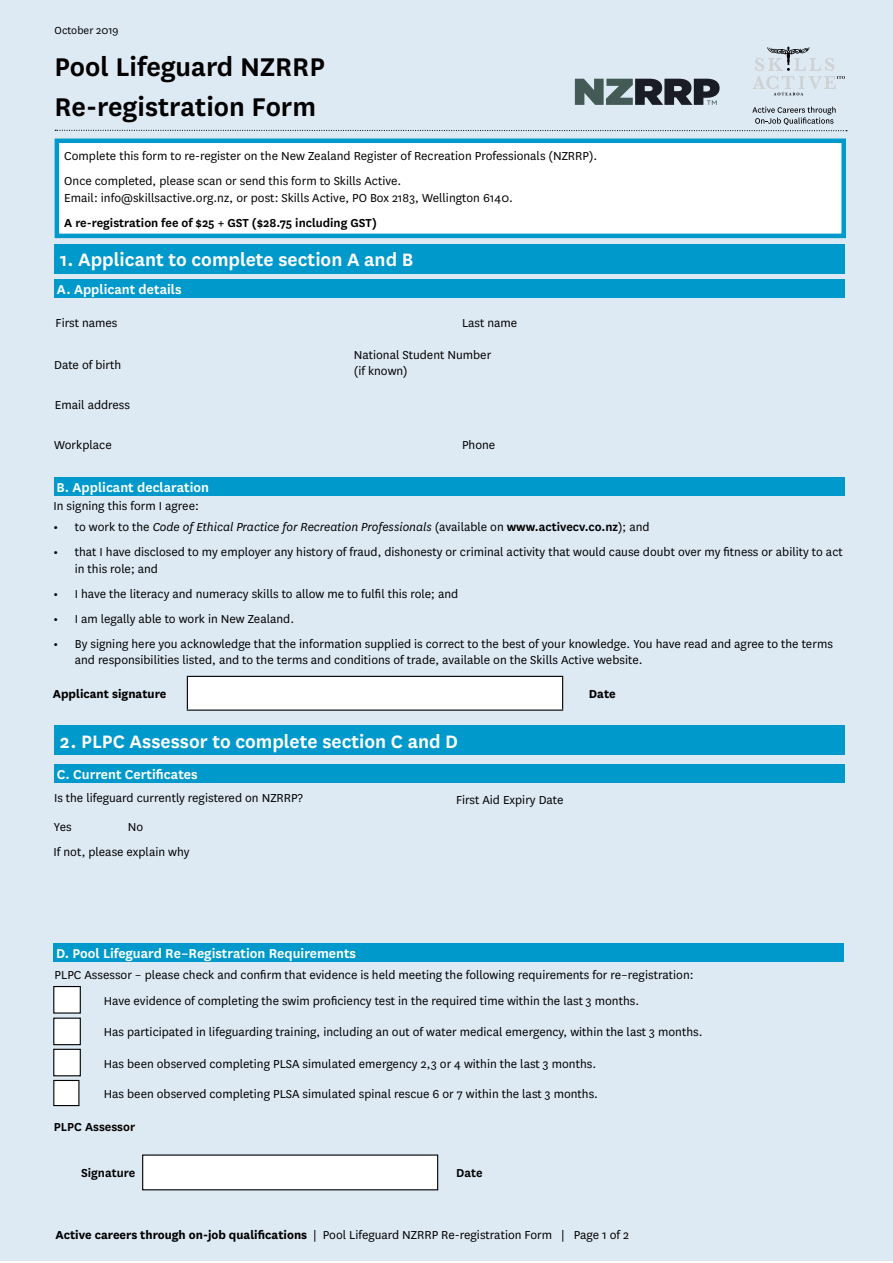
<style>
.page{position:relative;width:893px;height:1263px;background:#fff}
.page>*{position:absolute;margin:0;border:0;box-sizing:border-box;transform-origin:0 0}
.t1{font:600 30px/39.6px "National";color:#000}
.t2{font:600 21px "National";color:#fff}
.t3{font:600 15px "National";color:#fff}
.t4{font:13.5px/16.5px "National";color:#000}
.t5{font:italic 13.5px "National";color:#000}
.t6{font:600 13.5px "National";color:#000}
.t7{font:700 13.5px "National";color:#000}
.t8{font:12px "National";color:#000}
.s1{font-weight:600;font-style:normal}
.s2{font-style:normal}
.s3{font-weight:600}
.s4{font-weight:700}
</style>
<div class="page">
<div style="left:0;top:0;width:893px;height:1261px;background:#dde9f3"></div>
<div style="left:54px;top:244px;width:791px;height:29px;background:#0099cb"></div>
<div style="left:55px;top:138px;width:791px;height:100px;background:#fff;border:4px solid #0099cb"></div>
<div style="left:54px;top:279px;width:791px;height:19px;background:#0099cb"></div>
<svg style="left:55px;top:47px;width:792px;height:84px"></svg>
<div style="left:187px;top:676px;width:376px;height:34px;background:#fff"></div>
<hr style="left:187px;top:676px;width:376px;height:1px;background:#000">
<hr style="left:187px;top:677px;width:1px;height:32px;background:#000">
<hr style="left:562px;top:677px;width:1px;height:32px;background:#000">
<hr style="left:187px;top:709px;width:376px;height:2px;background:#000">
<div style="left:54px;top:477px;width:790px;height:19px;background:#0099cb"></div>
<div style="left:54px;top:764px;width:791px;height:19px;background:#0099cb"></div>
<div style="left:54px;top:725px;width:791px;height:30px;background:#0099cb"></div>
<div style="left:53px;top:943px;width:791px;height:18px;background:#0099cb"></div>
<div style="left:54px;top:986px;width:26px;height:27px;background:#fff"></div>
<div style="left:53px;top:986px;width:28px;height:27px;border:1px solid #000"></div>
<div style="left:54px;top:1018px;width:26px;height:27px;background:#fff"></div>
<div style="left:53px;top:1017px;width:28px;height:28px;border:1px solid #000"></div>
<div style="left:54px;top:1049px;width:26px;height:27px;background:#fff"></div>
<div style="left:53px;top:1049px;width:28px;height:27px;border:1px solid #000"></div>
<div style="left:54px;top:1080px;width:25px;height:25px;background:#fff"></div>
<div style="left:53px;top:1080px;width:26px;height:26px;border:1px solid #000"></div>
<div style="left:143px;top:1155px;width:295px;height:35px;background:#fff"></div>
<p class="t8" style="left:55px;top:23px;width:66px">October 2019</p>
<h1 class="t1" style="left:55px;top:46px;width:272px">Pool Lifeguard NZRRP<br>Re-registration Form</h1>
<p class="t4" style="left:64px;top:142px;width:534px;line-height:25.5px">Complete this form to re-register on the New Zealand Register of Recreation Professionals (NZRRP).<br>Once completed, please scan or send this form to Skills Active.</p>
<p class="t4" style="left:64px;top:189px;width:450px">Email: info@skillsactive.org.nz, or post: Skills Active, PO Box 2183, Wellington 6140.</p>
<p class="t6" style="left:64px;top:214px;width:314px">A re-registration fee of $25 + GST ($28.75 including GST)</p>
<h2 class="t2" style="left:60px;top:245px;width:355px">1. Applicant to complete section A and B</h2>
<p class="t3" style="left:57px;top:279px;width:126px">A. Applicant details</p>
<p class="t4" style="left:56px;top:314px;width:63px">First names</p>
<p class="t4" style="left:462px;top:314px;width:57px">Last name</p>
<p class="t4" style="left:54px;top:356px;width:69px">Date of birth</p>
<p class="t4" style="left:354px;top:346px;width:139px">National Student Number (if known)</p>
<p class="t4" style="left:55px;top:396px;width:77px">Email address</p>
<p class="t4" style="left:54px;top:436px;width:59px">Workplace</p>
<p class="t4" style="left:462px;top:436px;width:35px">Phone</p>
<p class="t3" style="left:57px;top:477px;width:154px">B. Applicant declaration</p>
<p class="t4" style="left:54px;top:497px;width:147px">In signing this form I agree:</p>
<p class="t5" style="left:54px;top:518px;width:598px"><span class="s1">•</span> <span class="s2">to work to the</span> Code of Ethical Practice for Recreation Professionals <span class="s2">(available on</span> <span class="s1">www.activecv.co.nz</span><span class="s2">); and</span></p>
<p class="t4" style="left:75px;top:543px;width:769px;text-indent:-21px"><span class="s3">•</span> that I have disclosed to my employer any history of fraud, dishonesty or criminal activity that would cause doubt over my fitness or ability to act in this role; and</p>
<p class="t4" style="left:54px;top:584px;width:406px"><span class="s3">•</span> I have the literacy and numeracy skills to allow me to fulfil this role; and</p>
<p class="t4" style="left:54px;top:609px;width:242px"><span class="s3">•</span> I am legally able to work in New Zealand.</p>
<p class="t4" style="left:75px;top:634px;width:760px;text-indent:-21px"><span class="s3">•</span> By signing here you acknowledge that the information supplied is correct to the best of your knowledge. You have read and agree to the terms and responsibilities listed, and to the terms and conditions of trade, available on the Skills Active website.</p>
<p class="t7" style="left:53px;top:685px;width:115px">Applicant signature</p>
<p class="t7" style="left:589px;top:685px;width:28px">Date</p>
<h2 class="t2" style="left:60px;top:727px;width:400px">2. PLPC Assessor to complete section C and D</h2>
<p class="t3" style="left:57px;top:764px;width:142px">C. Current Certificates</p>
<p class="t4" style="left:54px;top:789px;width:251px">Is the lifeguard currently registered on NZRRP?</p>
<p class="t4" style="left:54px;top:818px;width:19px">Yes</p>
<p class="t4" style="left:128px;top:818px;width:17px">No</p>
<p class="t4" style="left:54px;top:843px;width:137px">If not, please explain why</p>
<p class="t4" style="left:456px;top:791px;width:109px">First Aid Expiry Date</p>
<p class="t3" style="left:56px;top:943px;width:302px">D. Pool Lifeguard Re–Registration Requirements</p>
<p class="t4" style="left:55px;top:961px;width:640px;line-height:25.8px;text-align:center">PLPC Assessor – please check and confirm that evidence is held meeting the following requirements for re–registration:<br>Have evidence of completing the swim proficiency test in the required time within the last 3 months.</p>
<p class="t4" style="left:104px;top:1023px;width:600px">Has participated in lifeguarding training, including an out of water medical emergency, within the last 3 months.</p>
<p class="t4" style="left:104px;top:1055px;width:494px">Has been observed completing PLSA simulated emergency 2,3 or 4 within the last 3 months.</p>
<p class="t4" style="left:104px;top:1085px;width:496px">Has been observed completing PLSA simulated spinal rescue 6 or 7 within the last 3 months.</p>
<p class="t6" style="left:54px;top:1117px;width:83px">PLPC Assessor</p>
<p class="t6" style="left:81px;top:1164px;width:56px">Signature</p>
<p class="t6" style="left:456px;top:1164px;width:28px">Date</p>
<p class="t4" style="left:55px;top:1226px;width:575px"><span class="s4">Active careers through on-job qualifications</span> | Pool Lifeguard NZRRP Re-registration Form | Page 1 of 2</p>
</div>
